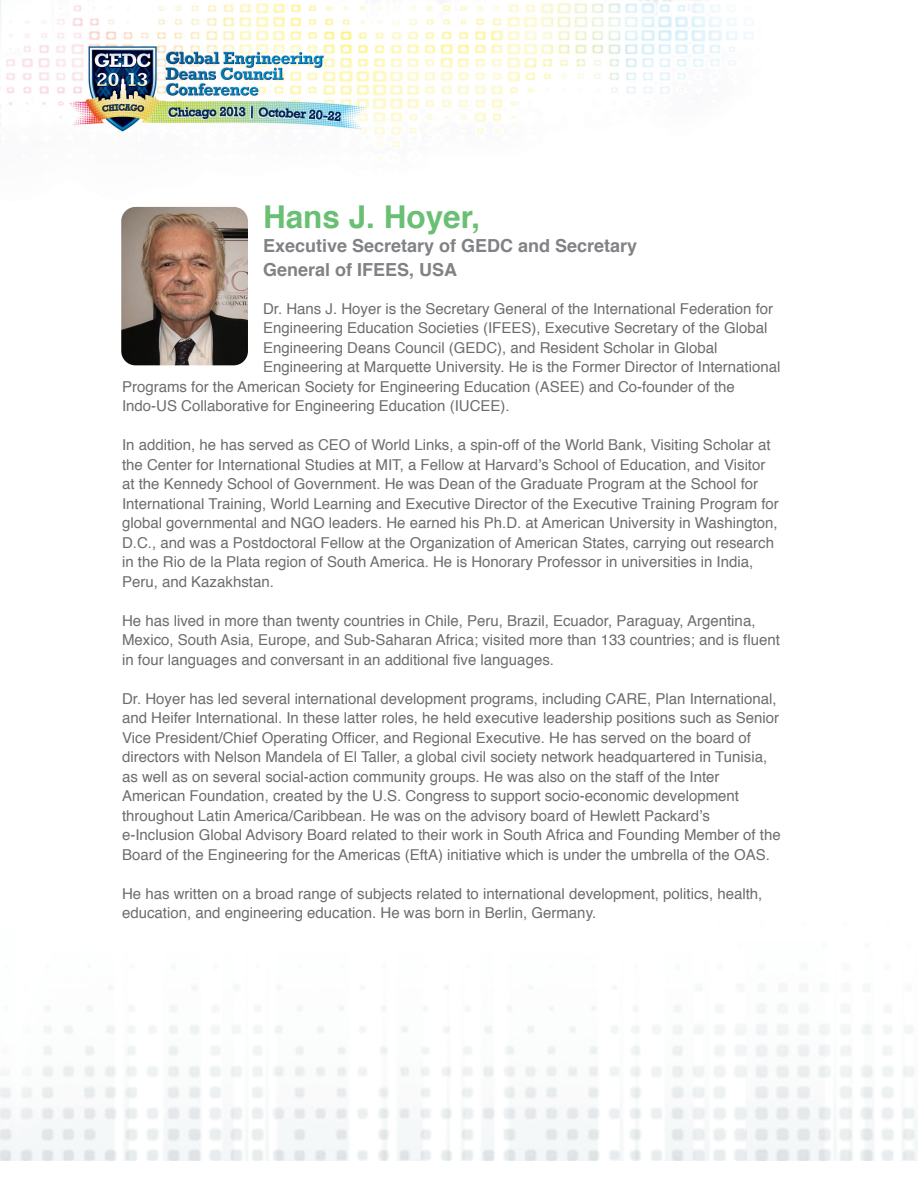
<style>
.page{position:relative;width:918px;height:1188px;background:#fff}
.page>*{position:absolute;margin:0;border:0;box-sizing:border-box;transform-origin:0 0}
.t1{font:700 31.5px "Helvetica";color:#69c074}
.t2{font:700 18px/24px "Helvetica";color:#808285}
.t3{font:15px/19.5px "Helvetica";color:#6c6d70}
</style>
<div class="page">
<img style="left:0;top:0;width:918px;height:1161px">
<img style="left:121px;top:207px;width:127px;height:158px">
<h1 class="t1" style="left:263px;top:192px;width:219px">Hans J. Hoyer,</h1>
<p class="t2" style="left:263px;top:234px;width:376px">Executive Secretary of GEDC and Secretary<br>General of IFEES, USA</p>
<p class="t3" style="left:263px;top:299px;width:512px">Dr. Hans J. Hoyer is the Secretary General of the International Federation for</p>
<p class="t3" style="left:263px;top:319px;width:506px">Engineering Education Societies (IFEES), Executive Secretary of the Global</p>
<p class="t3" style="left:263px;top:338px;width:456px">Engineering Deans Council (GEDC), and Resident Scholar in Global</p>
<p class="t3" style="left:263px;top:358px;width:519px">Engineering at Marquette University. He is the Former Director of International</p>
<p class="t3" style="left:122px;top:377px;width:614px">Programs for the American Society for Engineering Education (ASEE) and Co-founder of the</p>
<p class="t3" style="left:122px;top:397px;width:389px">Indo-US Collaborative for Engineering Education (IUCEE).</p>
<p class="t3" style="left:122px;top:436px;width:658px">In addition, he has served as CEO of World Links, a spin-off of the World Bank, Visiting Scholar at the Center for International Studies at MIT, a Fellow at Harvard’s School of Education, and Visitor at the Kennedy School of Government. He was Dean of the Graduate Program at the School for International Training, World Learning and Executive Director of the Executive Training Program for global governmental and NGO leaders. He earned his Ph.D. at American University in Washington, D.C., and was a Postdoctoral Fellow at the Organization of American States, carrying out research in the Rio de la Plata region of South America. He is Honorary Professor in universities in India, Peru, and Kazakhstan.</p>
<p class="t3" style="left:122px;top:611px;width:659px">He has lived in more than twenty countries in Chile, Peru, Brazil, Ecuador, Paraguay, Argentina,<br>Mexico, South Asia, Europe, and Sub-Saharan Africa; visited more than 133 countries; and is fluent in four languages and conversant in an additional five languages.</p>
<p class="t3" style="left:122px;top:689px;width:660px">Dr. Hoyer has led several international development programs, including CARE, Plan International, and Heifer International. In these latter roles, he held executive leadership positions such as Senior Vice President/Chief Operating Officer, and Regional Executive. He has served on the board of directors with Nelson Mandela of El Taller, a global civil society network headquartered in Tunisia, as well as on several social-action community groups. He was also on the staff of the Inter American Foundation, created by the U.S. Congress to support socio-economic development throughout Latin America/Caribbean. He was on the advisory board of Hewlett Packard’s e-Inclusion Global Advisory Board related to their work in South Africa and Founding Member of the Board of the Engineering for the Americas (EftA) initiative which is under the umbrella of the OAS.</p>
<p class="t3" style="left:122px;top:884px;width:642px">He has written on a broad range of subjects related to international development, politics, health, education, and engineering education. He was born in Berlin, Germany.</p>
</div>
